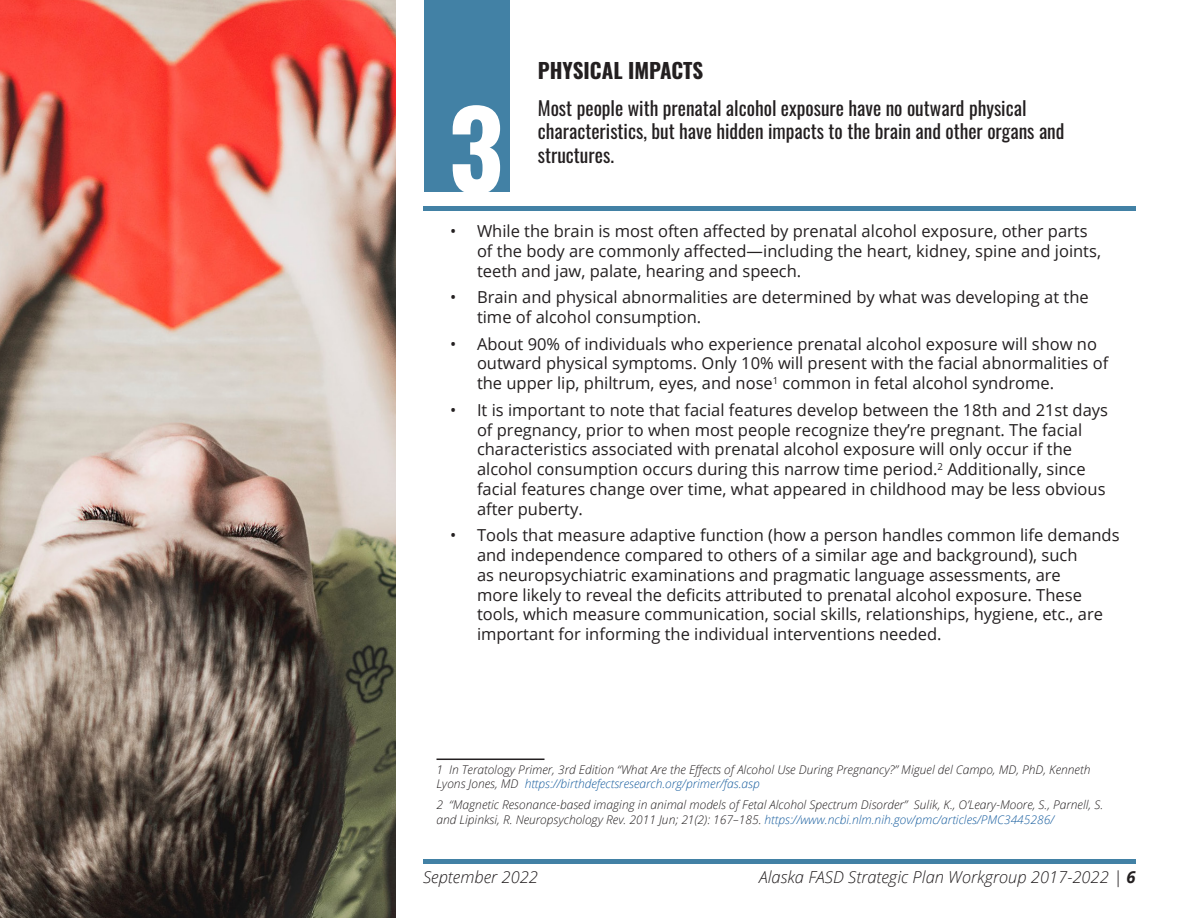
<style>
.page{position:relative;width:1188px;height:918px;background:#fff}
.page>*{position:absolute;margin:0;border:0;box-sizing:border-box;transform-origin:0 0}
.t1{font:700 106.65px "Oswald";color:#fff}
.Header_1{font:700 21px "Oswald";color:#231f20}
.Subtitle{font:19.5px/23.4px "Oswald";color:#231f20}
.t2{font:16.5px/19.8px "Open Sans";color:#231f20}
.t3{font:italic 300 16.5px "Open Sans";color:#231f20}
.Footnote{font:italic 300 12px/14.4px "Open Sans";color:#231f20}
.s1{color:#175d9e}
.s2{font-weight:700}
</style>
<div class="page">
<div style="left:423px;top:859px;width:713px;height:5px;background:#4281a5"></div>
<div style="left:424px;top:0;width:85px;height:192px;background:#4281a5"></div>
<div style="left:423px;top:206px;width:713px;height:5px;background:#4281a5"></div>
<img style="left:0;top:0;width:396px;height:918px">
<hr style="left:436px;top:759px;width:108px;height:1px;background:#231f20">
<h1 class="t1" style="left:449px;top:94px;width:56px">3</h1>
<h1 class="Header_1" style="left:538px;top:60px;width:167px">PHYSICAL IMPACTS</h1>
<p class="Subtitle" style="left:538px;top:94px;width:528px">Most people with prenatal alcohol exposure have no outward physical characteristics, but have hidden impacts to the brain and other organs and structures.</p>
<p class="t2" style="left:477px;top:221px;width:626px;text-indent:-27px">• While the brain is most often affected by prenatal alcohol exposure, other parts of the body are commonly affected—including the heart, kidney, spine and joints, teeth and jaw, palate, hearing and speech.</p>
<p class="t2" style="left:477px;top:287px;width:613px;text-indent:-27px">• Brain and physical abnormalities are determined by what was developing at the time of alcohol consumption.</p>
<p class="t2" style="left:477px;top:333px;width:633px;text-indent:-27px">• About 90% of individuals who experience prenatal alcohol exposure will show no outward physical symptoms. Only 10% will present with the facial abnormalities of the upper lip, philtrum, eyes, and nose<sup>1</sup> common in fetal alcohol syndrome.</p>
<p class="t2" style="left:477px;top:399px;width:633px;text-indent:-27px">• It is important to note that facial features develop between the 18th and 21st days of pregnancy, prior to when most people recognize they’re pregnant. The facial characteristics associated with prenatal alcohol exposure will only occur if the alcohol consumption occurs during this narrow time period.<sup>2</sup> Additionally, since facial features change over time, what appeared in childhood may be less obvious after puberty.</p>
<p class="t2" style="left:477px;top:525px;width:644px;text-indent:-27px">• Tools that measure adaptive function (how a person handles common life demands and independence compared to others of a similar age and background), such<br>as neuropsychiatric examinations and pragmatic language assessments, are<br>more likely to reveal the deficits attributed to prenatal alcohol exposure. These tools, which measure communication, social skills, relationships, hygiene, etc., are important for informing the individual interventions needed.</p>
<p class="Footnote" style="left:436px;top:762px;width:655px">1 In Teratology Primer, 3rd Edition “What Are the Effects of Alcohol Use During Pregnancy?” Miguel del Campo, MD, PhD, Kenneth<br>Lyons Jones, MD <span class="s1">https://birthdefectsresearch.org/primer/fas.asp</span></p>
<p class="Footnote" style="left:436px;top:797px;width:668px">2 “Magnetic Resonance-based imaging in animal models of Fetal Alcohol Spectrum Disorder” Sulik, K., O’Leary-Moore, S., Parnell, S. and Lipinksi, R. Neuropsychology Rev. 2011 Jun; 21(2): 167–185. <span class="s1">https://www.ncbi.nlm.nih.gov/pmc/articles/PMC3445286/</span></p>
<p class="t3" style="left:423px;top:865px;width:116px">September 2022</p>
<p class="t3" style="left:759px;top:865px;width:378px">Alaska FASD Strategic Plan Workgroup 2017-2022 | <span class="s2">6</span></p>
</div>
